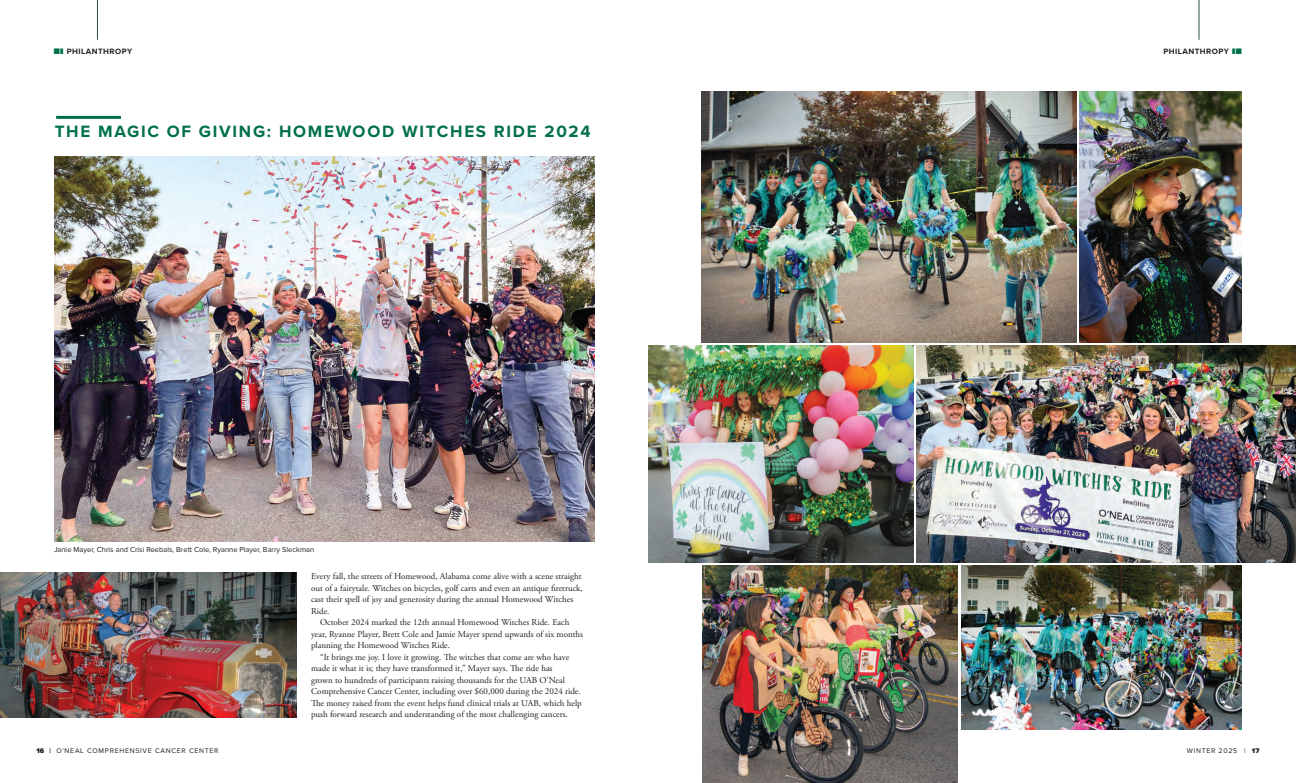
<style>
.page{position:relative;width:1296px;height:783px;background:#fff}
.page>*{position:absolute;margin:0;border:0;box-sizing:border-box;transform-origin:0 0}
.t1{font:700 17px "Proxima Nova";letter-spacing:.1em;color:#007049}
.t2{font:9px/11.5px "Adobe Garamond Pro";color:#231f20}
.t3{font:700 8px "Proxima Nova";letter-spacing:.06em;color:#231f20}
.t4{font:7.5px "Proxima Nova";color:#231f20}
.t5{font:7px "Proxima Nova";letter-spacing:.1em;color:#231f20}
.s1{color:#007049}
.s2{font-weight:900}
.s3{font-weight:700}
</style>
<div class="page">
<hr style="left:97px;top:0;width:1px;height:40px;background:#245135">
<hr style="left:1199px;top:0;width:1px;height:40px;background:#245135">
<hr style="left:56px;top:116px;width:65px;height:3px;background:#007049">
<img style="left:55px;top:156px;width:540px;height:385px">
<img style="left:0;top:573px;width:297px;height:145px">
<img style="left:1079px;top:92px;width:163px;height:251px">
<img style="left:702px;top:566px;width:256px;height:217px">
<img style="left:648px;top:345px;width:266px;height:218px">
<img style="left:701px;top:92px;width:375px;height:251px">
<img style="left:917px;top:345px;width:379px;height:218px">
<img style="left:961px;top:566px;width:281px;height:163px">
<p class="t3" style="left:54px;top:45px;width:80px"><span class="s1">■❚</span> PHILANTHROPY</p>
<p class="t3" style="left:1163px;top:45px;width:80px">PHILANTHROPY <span class="s1">❚■</span></p>
<p class="t1" style="left:55px;top:119px;width:537px">THE MAGIC OF GIVING: HOMEWOOD WITCHES RIDE 2024</p>
<p class="t4" style="left:54px;top:544px;width:262px">Janie Mayer, Chris and Crisi Reebals, Brett Cole, Ryanne Player, Barry Sleckman</p>
<p class="t2" style="left:311px;top:571px;width:273px">Every fall, the streets of Homewood, Alabama come alive with a scene straight out of a fairytale. Witches on bicycles, golf carts and even an antique firetruck, cast their spell of joy and generosity during the annual Homewood Witches Ride.</p>
<p class="t2" style="left:311px;top:617px;width:274px;text-indent:9px">October 2024 marked the 12th annual Homewood Witches Ride. Each year, Ryanne Player, Brett Cole and Jamie Mayer spend upwards of six months planning the Homewood Witches Ride.</p>
<p class="t2" style="left:311px;top:651px;width:272px;text-indent:9px">“It brings me joy. I love it growing. The witches that come are who have made it what it is; they have transformed it,” Mayer says. The ride has<br>grown to hundreds of participants raising thousands for the UAB O’Neal Comprehensive Cancer Center, including over $60,000 during the 2024 ride.<br>The money raised from the event helps fund clinical trials at UAB, which help push forward research and understanding of the most challenging cancers.</p>
<p class="t5" style="left:36px;top:745px;width:184px"><span class="s2">16</span> <span class="s3">|</span> O’NEAL COMPREHENSIVE CANCER CENTER</p>
<p class="t5" style="left:1187px;top:745px;width:74px">WINTER 2025 | <span class="s2">17</span></p>
</div>
